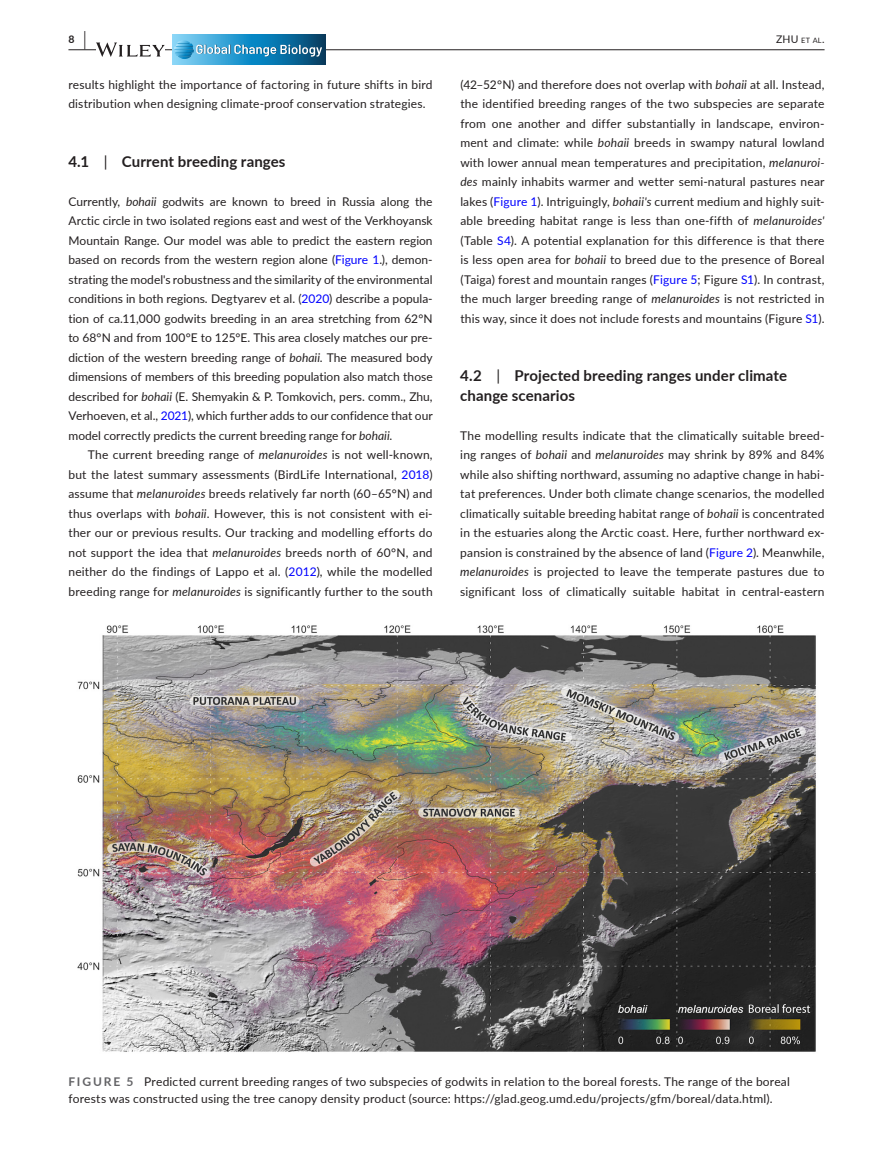
<style>
.page{position:relative;width:893px;height:1174px;background:#fff}
.page>*{position:absolute;margin:0;border:0;box-sizing:border-box;transform-origin:0 0}
.t1{font:700 15px/19.5px "Lato";letter-spacing:.005em;color:#231f20}
.t2{font:12px/19.5px "Lato";letter-spacing:.015em;color:#231f20;text-align:justify}
.t3{font:700 10.5px "Lato";color:#231f20}
.t4{font:7.35px "Lato";color:#231f20}
.s1{font-size:19.5px}
.s2{font-size:10.5px}
.s3{font-style:italic}
.s4{color:#00f}
.s5{font-weight:400}
.s6{font-weight:700;color:#636366}
</style>
<div class="page">
<hr style="left:68px;top:49px;width:756px;height:1px;background:#231f20">
<svg style="left:96px;top:42px;width:69px;height:15px"></svg>
<svg style="left:172px;top:64px;width:153px;height:1px"></svg>
<svg style="left:172px;top:35px;width:153px;height:29px;background:#2b8dbc"></svg>
<svg style="left:174px;top:40px;width:149px;height:19px;background:#4799c1"></svg>
<img style="left:77px;top:625px;width:739px;height:427px">
<p class="t3" style="left:68px;top:31px;width:19px">8 <span class="s1">|</span></p>
<p class="t4" style="left:776px;top:35px;width:50px"><span class="s2">ZHU</span> et al<span class="s2">.</span></p>
<p class="t2" style="left:68px;top:74px;width:366px">results highlight the importance of factoring in future shifts in bird distribution when designing climate-proof conservation strategies.</p>
<p class="t2" style="left:460px;top:74px;width:366px">(42–52°N) and therefore does not overlap with <span class="s3">bohaii</span> at all. Instead, the identified breeding ranges of the two subspecies are separate from one another and differ substantially in landscape, environ&shy;ment and climate: while <span class="s3">bohaii</span> breeds in swampy natural lowland with lower annual mean temperatures and precipitation, <span class="s3">melanuroi&shy;des</span> mainly inhabits warmer and wetter semi-natural pastures near lakes (<span class="s4">Figure 1</span>). Intriguingly, <span class="s3">bohaii's</span> current medium and highly suit&shy;able breeding habitat range is less than one-fifth of <span class="s3">melanuroides' </span>(Table <span class="s4">S4</span>). A potential explanation for this difference is that there is less open area for <span class="s3">bohaii</span> to breed due to the presence of Boreal (Taiga) forest and mountain ranges (<span class="s4">Figure 5</span>; Figure <span class="s4">S1</span>). In contrast, the much larger breeding range of <span class="s3">melanuroides</span> is not restricted in this way, since it does not include forests and mountains (Figure <span class="s4">S1</span>).</p>
<p class="t1" style="left:68px;top:151px;width:219px">4.1 <span class="s5">|</span> Current breeding ranges</p>
<p class="t2" style="left:68px;top:191px;width:366px">Currently, <span class="s3">bohaii</span> godwits are known to breed in Russia along the Arctic circle in two isolated regions east and west of the Verkhoyansk Mountain Range. Our model was able to predict the eastern region based on records from the western region alone (<span class="s4">Figure 1</span>.), demon&shy;strating the model's robustness and the similarity of the environmental conditions in both regions. Degtyarev et al. (<span class="s4">2020</span>) describe a popula&shy;tion of ca.11,000 godwits breeding in an area stretching from 62°N to 68°N and from 100°E to 125°E. This area closely matches our pre&shy;diction of the western breeding range of <span class="s3">bohaii</span>. The measured body dimensions of members of this breeding population also match those described for <span class="s3">bohaii</span> (E. Shemyakin &amp; P. Tomkovich, pers. comm., Zhu, Verhoeven, et al., <span class="s4">2021</span>), which further adds to our confidence that our model correctly predicts the current breeding range for <span class="s3">bohaii</span>.</p>
<p class="t2" style="left:68px;top:444px;width:366px;text-indent:20px">The current breeding range of <span class="s3">melanuroides</span> is not well-known, but the latest summary assessments (BirdLife International, <span class="s4">2018</span>) assume that <span class="s3">melanuroides</span> breeds relatively far north (60–65°N) and thus overlaps with <span class="s3">bohaii</span>. However, this is not consistent with ei&shy;ther our or previous results. Our tracking and modelling efforts do not support the idea that <span class="s3">melanuroides</span> breeds north of 60°N, and neither do the findings of Lappo et al. (<span class="s4">2012</span>), while the modelled breeding range for <span class="s3">melanuroides</span> is significantly further to the south</p>
<p class="t1" style="left:460px;top:365px;width:328px">4.2 <span class="s5">|</span> Projected breeding ranges under climate change scenarios</p>
<p class="t2" style="left:460px;top:425px;width:366px">The modelling results indicate that the climatically suitable breed&shy;ing ranges of <span class="s3">bohaii</span> and <span class="s3">melanuroides</span> may shrink by 89% and 84% while also shifting northward, assuming no adaptive change in habi&shy;tat preferences. Under both climate change scenarios, the modelled climatically suitable breeding habitat range of <span class="s3">bohaii</span> is concentrated in the estuaries along the Arctic coast. Here, further northward ex&shy;pansion is constrained by the absence of land (<span class="s4">Figure 2</span>). Meanwhile, <span class="s3">melanuroides</span> is projected to leave the temperate pastures due to significant loss of climatically suitable habitat in central-eastern</p>
<p class="t2" style="left:68px;top:1073px;width:723px;line-height:16.5px"><span class="s6">FIGURE 5</span> Predicted current breeding ranges of two subspecies of godwits in relation to the boreal forests. The range of the boreal forests was constructed using the tree canopy density product (source: https://glad.geog.umd.edu/projects/gfm/boreal/data.html).</p>
</div>
